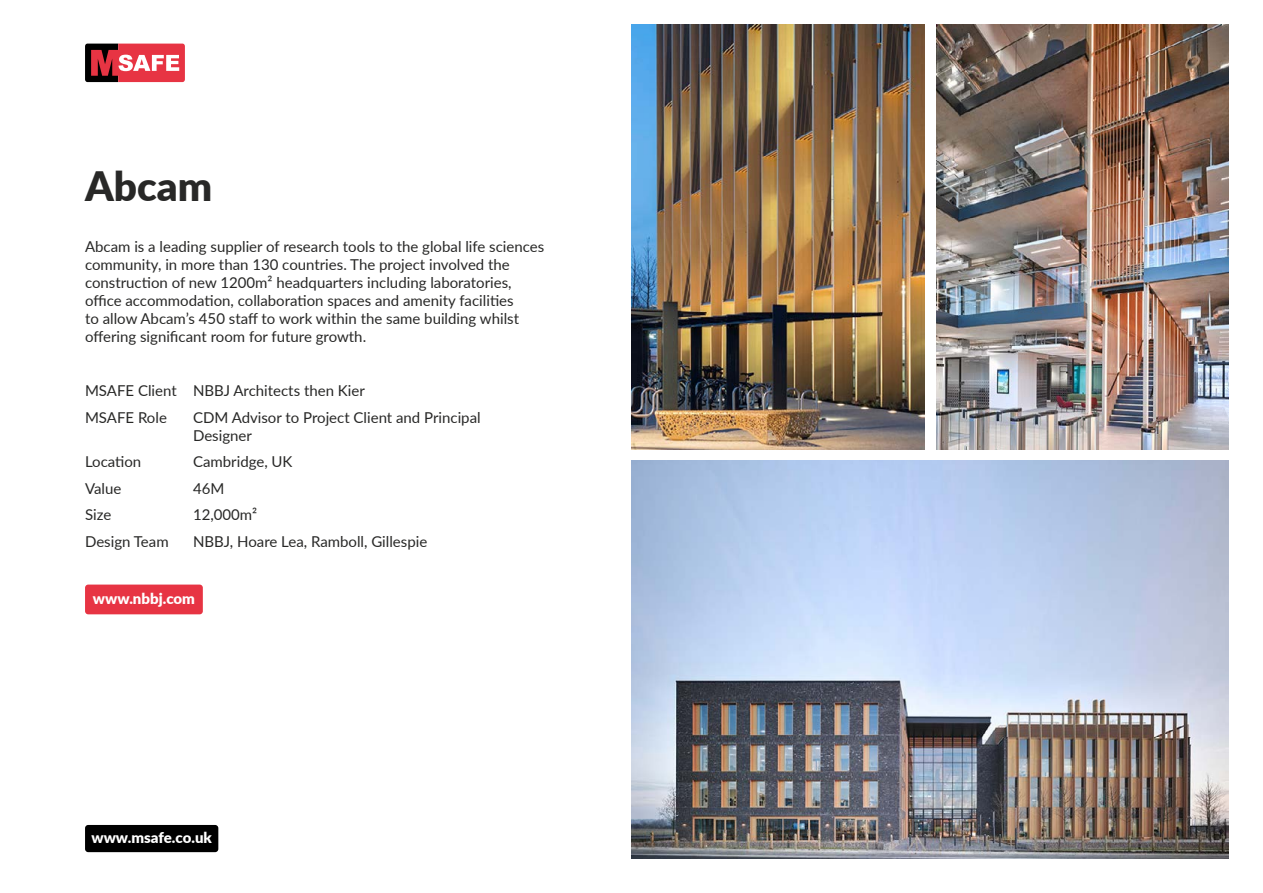
<style>
.page{position:relative;width:1263px;height:893px;background:#fff}
.page>*{position:absolute;margin:0;border:0;box-sizing:border-box;transform-origin:0 0}
.Page_Headings{font:900 40.5px "Lato";color:#282827}
.Body{font:15px/18px "Lato";color:#282827}
.Big_Text{font:900 15px "Lato";color:#fff}
</style>
<div class="page">
<div style="left:85px;top:585px;width:118px;height:29px;background:#e73443;border-radius:3px"></div>
<img style="left:631px;top:461px;width:598px;height:398px">
<img style="left:631px;top:24px;width:293px;height:426px">
<img style="left:936px;top:24px;width:293px;height:426px">
<div style="left:85px;top:825px;width:133px;height:27px;background:#000;border-radius:3px"></div>
<svg style="left:85px;top:44px;width:100px;height:38px;background:#c14a54"></svg>
<p class="Page_Headings" style="left:85px;top:156px;width:129px">Abcam</p>
<p class="Body" style="left:85px;top:237px;width:461px">Abcam is a leading supplier of research tools to the global life sciences community, in more than 130 countries. The project involved the construction of new 1200m² headquarters including laboratories, office accommodation, collaboration spaces and amenity facilities<br>to allow Abcam’s 450 staff to work within the same building whilst offering significant room for future growth.</p>
<p class="Body" style="left:85px;top:381px;width:281px">MSAFE Client NBBJ Architects then Kier</p>
<p class="Body" style="left:85px;top:407px;width:83px">MSAFE Role</p>
<p class="Body" style="left:193px;top:407px;width:289px">CDM Advisor to Project Client and Principal<br>Designer</p>
<p class="Body" style="left:85px;top:452px;width:58px">Location</p>
<p class="Body" style="left:193px;top:452px;width:101px">Cambridge, UK</p>
<p class="Body" style="left:85px;top:478px;width:38px">Value</p>
<p class="Body" style="left:193px;top:478px;width:33px">46M</p>
<p class="Body" style="left:85px;top:505px;width:28px">Size</p>
<p class="Body" style="left:193px;top:505px;width:66px">12,000m²</p>
<p class="Body" style="left:85px;top:531px;width:85px">Design Team</p>
<p class="Body" style="left:193px;top:531px;width:236px">NBBJ, Hoare Lea, Ramboll, Gillespie</p>
<p class="Big_Text" style="left:93px;top:587px;width:104px">www.nbbj.com</p>
<p class="Big_Text" style="left:91px;top:826px;width:122px">www.msafe.co.uk</p>
</div>
